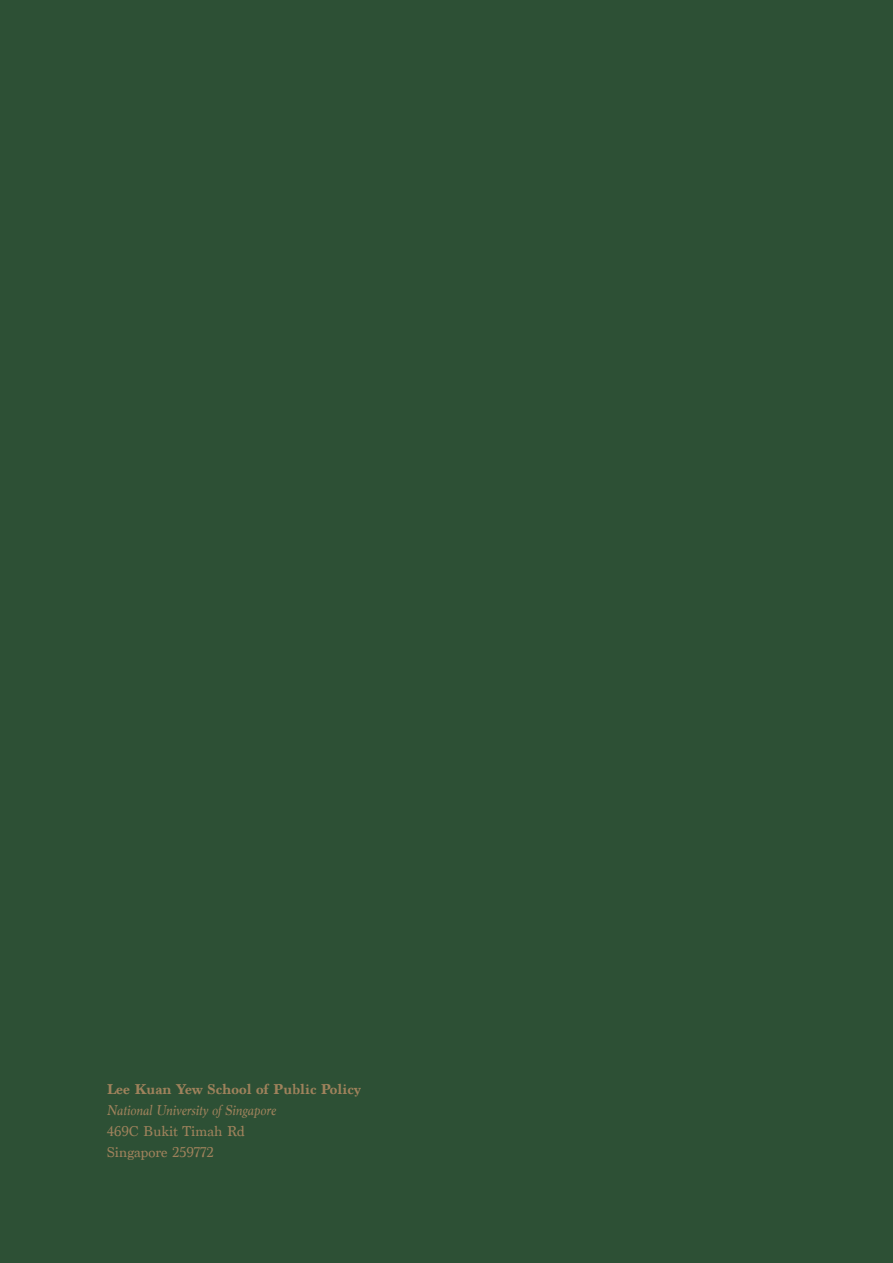
<style>
.page{position:relative;width:893px;height:1263px;background:#2d5035}
.page>*{position:absolute;margin:0;border:0;box-sizing:border-box;transform-origin:0 0}
.t1{font:15px/21px "Marion";color:#9f825c}
.t2{font:700 15px "Marion";color:#9f825c}
.t3{font:italic 15px "Marion";color:#9f825c}
</style>
<div class="page">
<p class="t2" style="left:107px;top:1080px;width:256px">Lee Kuan Yew School of Public Policy</p>
<p class="t3" style="left:107px;top:1100px;width:171px">National University of Singapore</p>
<p class="t1" style="left:107px;top:1121px;width:140px">469C Bukit Timah Rd<br>Singapore 259772</p>
</div>
